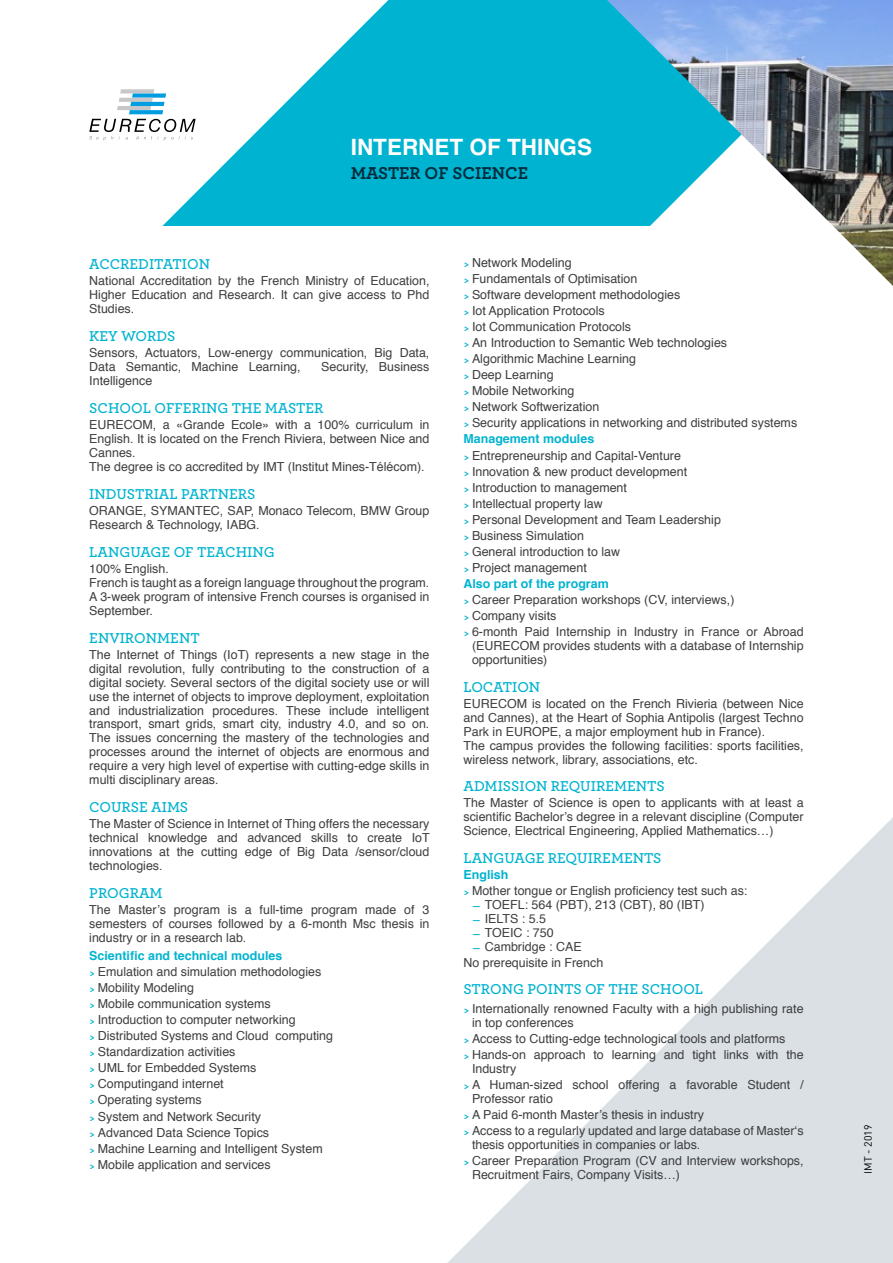
<style>
.page{position:relative;width:893px;height:1263px;background:#fff}
.page>*{position:absolute;margin:0;border:0;box-sizing:border-box;transform-origin:0 0}
.t1{font:700 22.5px "Helvetica";color:#fff}
.t2{font:700 18px "Archer";color:#002d3e}
.t3{font:600 15px "Archer";color:#00b3d0}
.t4{font:12.45px/16px "Helvetica";color:#3e3d40}
.t5{font:10.5px "DINOT";color:#000}
.s1{font-weight:700;color:#00b3d0}
.s2{font-family:"Bryant";font-weight:700;font-size:9px;color:#00b3d0}
</style>
<div class="page">
<div style="left:0;top:0;width:893px;height:225px;background:#00b3d0"></div>
<svg style="left:0;top:0;width:388px;height:226px;fill:#fff"></svg>
<svg style="left:447px;top:817px;width:446px;height:446px"></svg>
<img style="left:607px;top:0;width:286px;height:286px">
<svg style="left:89px;top:89px;width:107px;height:51px;background:#d3dfe5"></svg>
<h1 class="t1" style="left:351px;top:129px;width:243px">INTERNET OF THINGS</h1>
<h2 class="t2" style="left:351px;top:159px;width:179px">MASTER OF SCIENCE</h2>
<p class="t3" style="left:89px;top:253px;width:122px">ACCREDITATION</p>
<p class="t4" style="left:89px;top:274px;width:342px;line-height:14px;text-align:justify">National Accreditation by the French Ministry of Education, Higher Education and Research. It can give access to Phd Studies.</p>
<p class="t3" style="left:89px;top:325px;width:87px">KEY WORDS</p>
<p class="t4" style="left:89px;top:346px;width:342px;line-height:14px">Sensors, Actuators, Low-energy communication, Big Data,<br>Data Semantic, Machine Learning,</p>
<p class="t4" style="left:321px;top:359px;width:110px">Security, Business</p>
<p class="t4" style="left:89px;top:373px;width:64px">Intelligence</p>
<p class="t3" style="left:89px;top:397px;width:236px">SCHOOL OFFERING THE MASTER</p>
<p class="t4" style="left:89px;top:418px;width:342px;line-height:14px">EURECOM, a «Grande Ecole» with a 100% curriculum in English. It is located on the French Riviera, between Nice and Cannes.<br>The degree is co accredited by IMT (Institut Mines-Télécom).</p>
<p class="t3" style="left:89px;top:483px;width:168px">INDUSTRIAL PARTNERS</p>
<p class="t4" style="left:89px;top:504px;width:342px;line-height:14px">ORANGE, SYMANTEC, SAP, Monaco Telecom, BMW Group<br>Research &amp; Technology, IABG.</p>
<p class="t3" style="left:89px;top:541px;width:187px">LANGUAGE OF TEACHING</p>
<p class="t4" style="left:89px;top:562px;width:342px;line-height:14px">100% English.<br>French is taught as a foreign language throughout the program.<br>A 3-week program of intensive French courses is organised in September.</p>
<p class="t3" style="left:89px;top:626px;width:112px">ENVIRONMENT</p>
<p class="t4" style="left:89px;top:648px;width:342px;line-height:14px;text-align:justify">The Internet of Things (IoT) represents a new stage in the digital revolution, fully contributing to the construction of a digital society. Several sectors of the digital society use or will use the internet of objects to improve deployment, exploitation and industrialization procedures. These include intelligent transport, smart grids, smart city, industry 4.0, and so on.<br>The issues concerning the mastery of the technologies and processes around the internet of objects are enormous and require a very high level of expertise with cutting-edge skills in multi disciplinary areas.</p>
<p class="t3" style="left:89px;top:796px;width:100px">COURSE AIMS</p>
<p class="t4" style="left:89px;top:817px;width:342px;line-height:14px;text-align:justify">The Master of Science in Internet of Thing offers the necessary technical knowledge and advanced skills to create IoT innovations at the cutting edge of Big Data /sensor/cloud technologies.</p>
<p class="t3" style="left:89px;top:881px;width:75px">PROGRAM</p>
<p class="t4" style="left:89px;top:903px;width:342px;line-height:14px;text-align:justify">The Master’s program is a full-time program made of 3 semesters of courses followed by a 6-month Msc thesis in industry or in a research lab.</p>
<p class="t4" style="left:89px;top:948px;width:245px"><span class="s1">Scientific and technical modules<br></span><span class="s2">&gt;</span> Emulation and simulation methodologies<br><span class="s2">&gt;</span> Mobility Modeling<br><span class="s2">&gt;</span> Mobile communication systems<br><span class="s2">&gt;</span> Introduction to computer networking<br><span class="s2">&gt;</span> Distributed Systems and Cloud computing <span class="s2">&gt;</span> Standardization activities<br><span class="s2">&gt;</span> UML for Embedded Systems<br><span class="s2">&gt;</span> Computingand internet<br><span class="s2">&gt;</span> Operating systems<br><span class="s2">&gt;</span> System and Network Security<br><span class="s2">&gt;</span> Advanced Data Science Topics<br><span class="s2">&gt;</span> Machine Learning and Intelligent System<br><span class="s2">&gt;</span> Mobile application and services</p>
<p class="t4" style="left:463px;top:255px;width:342px"><span class="s2">&gt;</span> Network Modeling<br><span class="s2">&gt;</span> Fundamentals of Optimisation<br><span class="s2">&gt;</span> Software development methodologies<br><span class="s2">&gt;</span> Iot Application Protocols<br><span class="s2">&gt;</span> Iot Communication Protocols<br><span class="s2">&gt;</span> An Introduction to Semantic Web technologies<br><span class="s2">&gt;</span> Algorithmic Machine Learning<br><span class="s2">&gt;</span> Deep Learning<br><span class="s2">&gt;</span> Mobile Networking<br><span class="s2">&gt;</span> Network Softwerization<br><span class="s2">&gt;</span> Security applications in networking and distributed systems<br><span class="s1">Management modules<br></span><span class="s2">&gt;</span> Entrepreneurship and Capital-Venture<br><span class="s2">&gt;</span> Innovation &amp; new product development<br><span class="s2">&gt;</span> Introduction to management<br><span class="s2">&gt;</span> Intellectual property law<br><span class="s2">&gt;</span> Personal Development and Team Leadership<br><span class="s2">&gt;</span> Business Simulation<br><span class="s2">&gt;</span> General introduction to law<br><span class="s2">&gt;</span> Project management<br><span class="s1">Also part of the program<br></span><span class="s2">&gt;</span> Career Preparation workshops (CV, interviews,)<br><span class="s2">&gt;</span> Company visits<br><span class="s2">&gt;</span> 6-month Paid Internship in Industry in France or Abroad</p>
<p class="t4" style="left:472px;top:639px;width:333px;line-height:14px">(EURECOM provides students with a database of Internship opportunities)</p>
<p class="t3" style="left:463px;top:675px;width:78px">LOCATION</p>
<p class="t4" style="left:463px;top:697px;width:342px;line-height:14px">EURECOM is located on the French Rivieria (between Nice and Cannes), at the Heart of Sophia Antipolis (largest Techno Park in EUROPE, a major employment hub in France).<br>The campus provides the following facilities: sports facilities, wireless network, library, associations, etc.</p>
<p class="t3" style="left:463px;top:775px;width:203px">ADMISSION REQUIREMENTS</p>
<p class="t4" style="left:463px;top:796px;width:342px;line-height:14px;text-align:justify">The Master of Science is open to applicants with at least a scientific Bachelor’s degree in a relevant discipline (Computer Science, Electrical Engineering, Applied Mathematics…)</p>
<p class="t3" style="left:463px;top:846px;width:200px">LANGUAGE REQUIREMENTS</p>
<p class="t4" style="left:463px;top:866px;width:285px"><span class="s1">English<br></span><span class="s2">&gt;</span> Mother tongue or English proficiency test such as:</p>
<p class="t4" style="left:472px;top:897px;width:234px"><span class="s2">—</span> TOEFL: 564 (PBT), 213 (CBT), 80 (IBT)</p>
<p class="t4" style="left:472px;top:910px;width:76px"><span class="s2">—</span> IELTS : 5.5</p>
<p class="t4" style="left:472px;top:924px;width:83px"><span class="s2">—</span> TOEIC : 750</p>
<p class="t4" style="left:463px;top:938px;width:141px;text-indent:9px"><span class="s2">—</span> Cambridge : CAE<br>No prerequisite in French</p>
<p class="t3" style="left:463px;top:978px;width:241px">STRONG POINTS OF THE SCHOOL</p>
<p class="t4" style="left:472px;top:1002px;width:333px;line-height:14px;text-indent:-9px"><span class="s2">&gt;</span> Internationally renowned Faculty with a high publishing rate in top conferences</p>
<p class="t4" style="left:463px;top:1031px;width:342px"><span class="s2">&gt;</span> Access to Cutting-edge technological tools and platforms<br><span class="s2">&gt;</span> Hands-on approach to learning and tight links with the</p>
<p class="t4" style="left:463px;top:1061px;width:342px;text-indent:9px">Industry<br><span class="s2">&gt;</span> A Human-sized school offering a favorable Student /</p>
<p class="t4" style="left:463px;top:1091px;width:342px;text-indent:9px">Professor ratio<br><span class="s2">&gt;</span> A Paid 6-month Master’s thesis in industry<br><span class="s2">&gt;</span> Access to a regularly updated and large database of Master‘s</p>
<p class="t4" style="left:463px;top:1137px;width:342px;text-indent:9px">thesis opportunities in companies or labs.<br><span class="s2">&gt;</span> Career Preparation Program (CV and Interview workshops,</p>
<p class="t4" style="left:472px;top:1167px;width:210px">Recruitment Fairs, Company Visits…)</p>
<p class="t5" style="left:861px;top:1174px;width:50px;rotate:-90deg">IMT - 2019</p>
</div>
